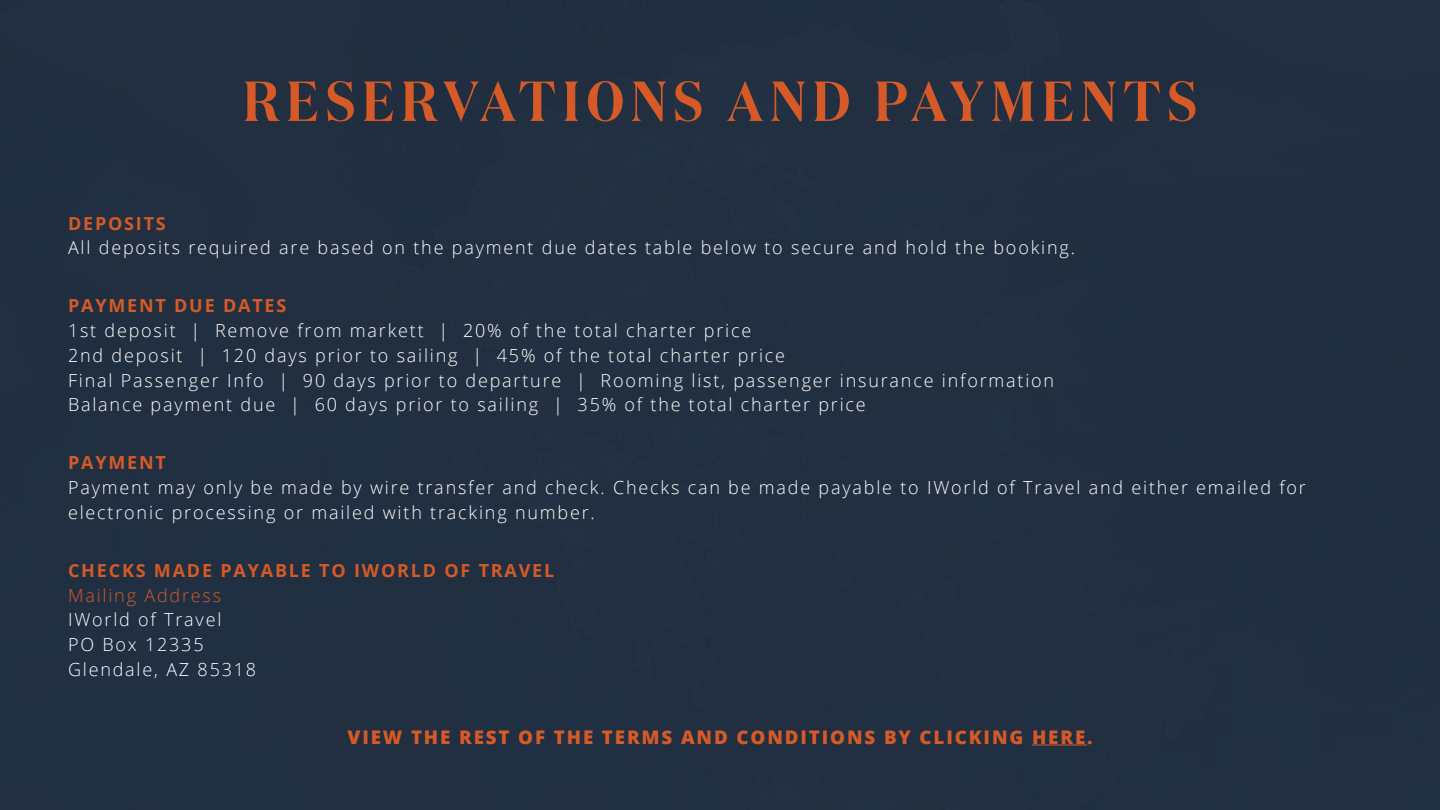
<style>
.page{position:relative;width:1440px;height:810px;background:#212f40}
.page>*{position:absolute;margin:0;border:0;box-sizing:border-box;transform-origin:0 0}
.t1{font:600 56.25px "Domaine Disp Nar";letter-spacing:.125em;color:#d65a27}
.t2{font:800 18.75px "Open Sans";letter-spacing:.1em;color:#d65a27}
.t3{font:300 18px/24.8px "Open Sans";letter-spacing:.1em;color:#fff}
.t4{font:700 18px "Open Sans";letter-spacing:.1em;color:#d65a27}
.t5{font:300 18px "Open Sans";letter-spacing:.1em;color:#d65a27}
</style>
<div class="page">
<hr style="left:1032px;top:745px;width:55px;height:1px;background:#d65a27">
<h1 class="t1" style="left:243px;top:66px;width:955px">RESERVATIONS AND PAYMENTS</h1>
<p class="t4" style="left:68px;top:211px;width:99px">DEPOSITS</p>
<p class="t3" style="left:68px;top:235px;width:1008px">All deposits required are based on the payment due dates table below to secure and hold the booking.</p>
<p class="t4" style="left:68px;top:293px;width:220px">PAYMENT DUE DATES</p>
<p class="t3" style="left:68px;top:318px;width:988px">1st deposit | Remove from markett | 20% of the total charter price<br>2nd deposit | 120 days prior to sailing | 45% of the total charter price<br>Final Passenger Info | 90 days prior to departure | Rooming list, passenger insurance information Balance payment due | 60 days prior to sailing | 35% of the total charter price</p>
<p class="t4" style="left:68px;top:450px;width:99px">PAYMENT</p>
<p class="t3" style="left:68px;top:475px;width:1239px">Payment may only be made by wire transfer and check. Checks can be made payable to IWorld of Travel and either emailed for electronic processing or mailed with tracking number.</p>
<p class="t4" style="left:68px;top:558px;width:488px">CHECKS MADE PAYABLE TO IWORLD OF TRAVEL</p>
<p class="t5" style="left:68px;top:583px;width:155px">Mailing Address</p>
<p class="t3" style="left:68px;top:607px;width:190px">IWorld of Travel<br>PO Box 12335<br>Glendale, AZ 85318</p>
<p class="t2" style="left:347px;top:722px;width:747px">VIEW THE REST OF THE TERMS AND CONDITIONS BY CLICKING HERE.</p>
</div>
